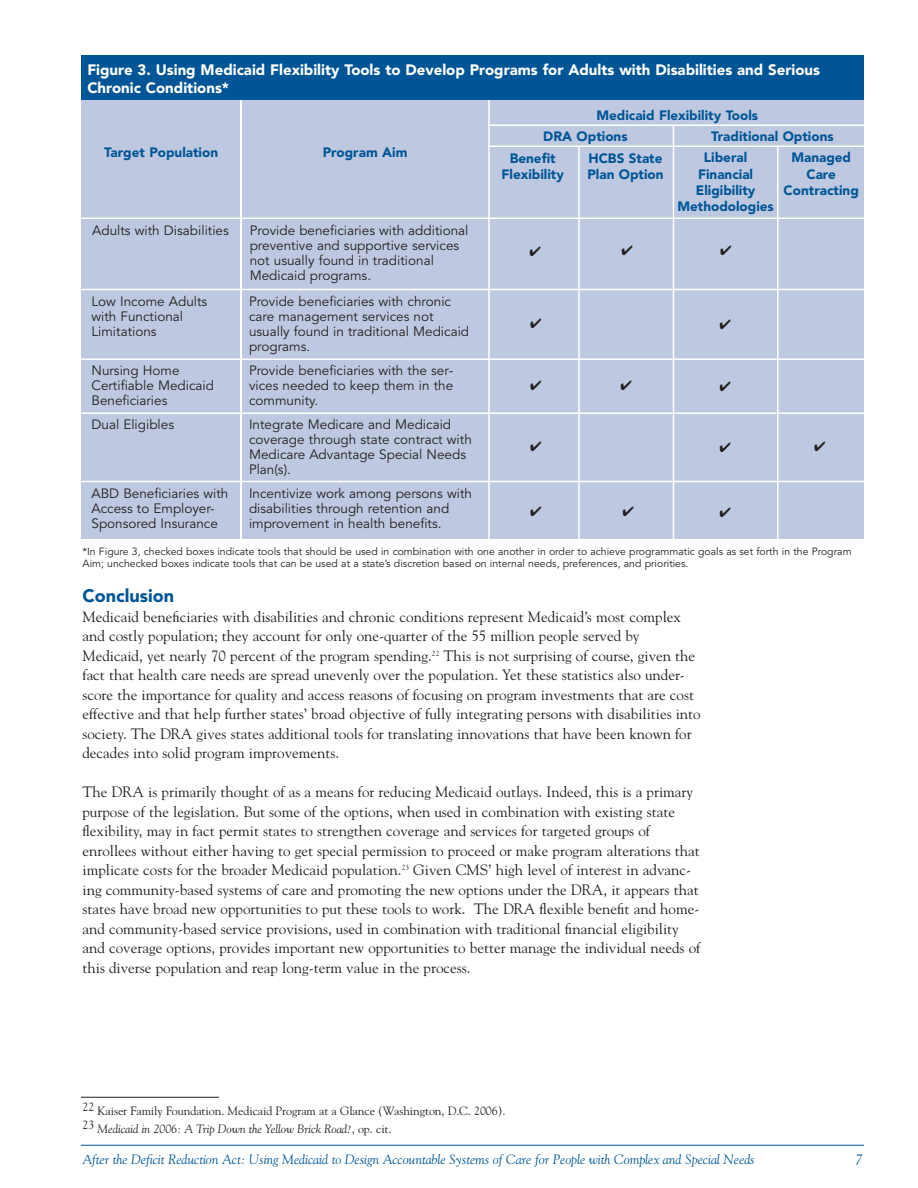
<style>
.page{position:relative;width:918px;height:1188px;background:#fff}
.page>*{position:absolute;margin:0;border:0;box-sizing:border-box;transform-origin:0 0}
.t1{font:900 18px "Avenir";color:#005596}
.t2{font:15px/19.5px "Goudy";color:#231f20}
.t3{font:900 15px/18px "Avenir";color:#fff}
.t4{font:13.5px/15px "Avenir";color:#231f20}
.t5{font:900 13.5px/16.2px "Avenir";color:#005596;text-align:center}
.t6{font:italic 13.5px "Goudy";letter-spacing:-.005em;color:#005596}
.t7{font:12px/18px "Goudy";letter-spacing:-.005em;color:#231f20}
.t8{font:10.5px/12px "Avenir";color:#231f20}
.s1{font-style:italic}
</style>
<div class="page">
<hr style="left:81px;top:1145px;width:783px;height:1px;background:#005596">
<hr style="left:81px;top:1097px;width:138px;height:1px;background:#231f20">
<div style="left:81px;top:98px;width:783px;height:440px;background:#bec9e1"></div>
<hr style="left:488px;top:124px;width:376px;height:2px;background:#fff">
<hr style="left:488px;top:146px;width:376px;height:1px;background:#fff">
<hr style="left:81px;top:218px;width:783px;height:1px;background:#fff">
<hr style="left:81px;top:289px;width:783px;height:1px;background:#fff">
<hr style="left:81px;top:358px;width:783px;height:2px;background:#fff">
<hr style="left:81px;top:412px;width:783px;height:2px;background:#fff">
<hr style="left:81px;top:481px;width:783px;height:1px;background:#fff">
<hr style="left:488px;top:99px;width:2px;height:441px;background:#fff">
<hr style="left:240px;top:99px;width:2px;height:442px;background:#fff">
<hr style="left:673px;top:126px;width:1px;height:415px;background:#fff">
<hr style="left:578px;top:146px;width:2px;height:395px;background:#fff">
<hr style="left:777px;top:147px;width:1px;height:395px;background:#fff">
<div style="left:81px;top:56px;width:783px;height:44px;background:#005596"></div>
<p class="t3" style="left:87px;top:62px;width:734px">Figure 3. Using Medicaid Flexibility Tools to Develop Programs for Adults with Disabilities and Serious<br>Chronic Conditions*</p>
<p class="t5" style="left:104px;top:146px;width:116px">Target Population</p>
<p class="t5" style="left:323px;top:146px;width:86px">Program Aim</p>
<p class="t5" style="left:596px;top:108px;width:163px">Medicaid Flexibility Tools</p>
<p class="t5" style="left:543px;top:130px;width:86px">DRA Options</p>
<p class="t5" style="left:510px;top:152px;width:47px">Benefit</p>
<p class="t5" style="left:502px;top:168px;width:64px">Flexibility</p>
<p class="t5" style="left:711px;top:130px;width:124px">Traditional Options</p>
<p class="t5" style="left:587px;top:152px;width:78px;text-align:left">HCBS State<br>Plan Option</p>
<p class="t5" style="left:677px;top:151px;width:98px">Liberal<br>Financial<br>Eligibility<br>Methodologies</p>
<p class="t5" style="left:784px;top:151px;width:77px">Managed<br>Care<br>Contracting</p>
<p class="t4" style="left:250px;top:225px;width:220px">Provide beneficiaries with additional preventive and supportive services not usually found in traditional<br>Medicaid programs.</p>
<p class="t4" style="left:249px;top:296px;width:222px">Provide beneficiaries with chronic care management services not usually found in traditional Medicaid programs.</p>
<p class="t4" style="left:249px;top:365px;width:206px;text-align:justify">Provide beneficiaries with the ser&shy;vices needed to keep them in the community.</p>
<p class="t4" style="left:249px;top:419px;width:224px">Integrate Medicare and Medicaid coverage through state contract with<br>Medicare Advantage Special Needs<br>Plan(s).</p>
<p class="t4" style="left:249px;top:487px;width:225px">Incentivize work among persons with disabilities through retention and improvement in health benefits.</p>
<p class="t4" style="left:92px;top:225px;width:138px">Adults with Disabilities</p>
<p class="t4" style="left:92px;top:296px;width:117px">Low Income Adults with Functional<br>Limitations</p>
<p class="t4" style="left:92px;top:365px;width:124px">Nursing Home<br>Certifiable Medicaid<br>Beneficiaries</p>
<p class="t4" style="left:92px;top:419px;width:84px">Dual Eligibles</p>
<p class="t4" style="left:92px;top:487px;width:138px">ABD Beneficiaries with<br>Access to Employer-<br>Sponsored Insurance</p>
<p class="t8" style="left:82px;top:546px;width:771px">*In Figure 3, checked boxes indicate tools that should be used in combination with one another in order to achieve programmatic goals as set forth in the Program<br>Aim; unchecked boxes indicate tools that can be used at a state’s discretion based on internal needs, preferences, and priorities.</p>
<p class="t1" style="left:82px;top:589px;width:93px">Conclusion</p>
<p class="t2" style="left:82px;top:608px;width:620px">Medicaid beneficiaries with disabilities and chronic conditions represent Medicaid’s most complex and costly population; they account for only one-quarter of the 55 million people served by Medicaid, yet nearly 70 percent of the program spending.<sup>22</sup> This is not surprising of course, given the fact that health care needs are spread unevenly over the population. Yet these statistics also under&shy;score the importance for quality and access reasons of focusing on program investments that are cost effective and that help further states’ broad objective of fully integrating persons with disabilities into society. The DRA gives states additional tools for translating innovations that have been known for decades into solid program improvements.</p>
<p class="t2" style="left:83px;top:784px;width:619px">The DRA is primarily thought of as a means for reducing Medicaid outlays. Indeed, this is a primary purpose of the legislation. But some of the options, when used in combination with existing state flexibility, may in fact permit states to strengthen coverage and services for targeted groups of enrollees without either having to get special permission to proceed or make program alterations that implicate costs for the broader Medicaid population.<sup>23</sup> Given CMS’ high level of interest in advanc&shy;ing community-based systems of care and promoting the new options under the DRA, it appears that states have broad new opportunities to put these tools to work. The DRA flexible benefit and home&shy;and community-based service provisions, used in combination with traditional financial eligibility and coverage options, provides important new opportunities to better manage the individual needs of this diverse population and reap long-term value in the process.</p>
<p class="t7" style="left:82px;top:1102px;width:424px">22 Kaiser Family Foundation. Medicaid Program at a Glance (Washington, D.C. 2006).<br>23 <span class="s1">Medicaid in 2006: A Trip Down the Yellow Brick Road?</span>, op. cit.</p>
<p class="t6" style="left:82px;top:1154px;width:674px">After the Deficit Reduction Act: Using Medicaid to Design Accountable Systems of Care for People with Complex and Special Needs</p>
<p class="t6" style="left:856px;top:1154px;width:8px">7</p>
</div>
